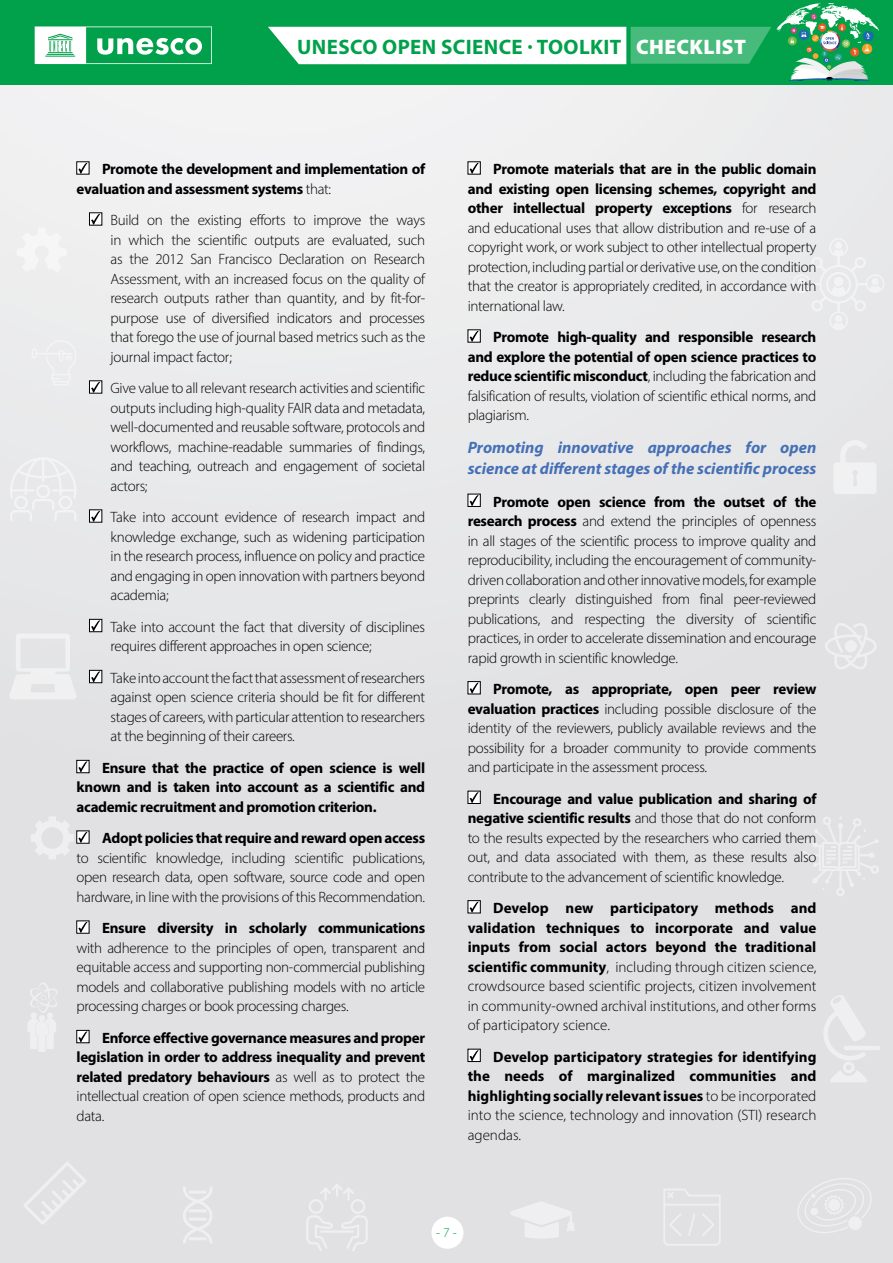
<style>
.page{position:relative;width:893px;height:1263px;background:#fff}
.page>*{position:absolute;margin:0;border:0;box-sizing:border-box;transform-origin:0 0}
.t1{font:700 21px "Myriad Pro";letter-spacing:.02em;color:#00a14a}
.t2{font:italic 700 16.5px/21px "Myriad Pro";color:#4670b6}
.t3{font:300 15px/19.5px "Myriad Pro";letter-spacing:-.02em;color:#000;text-align:justify}
.t4{font:700 15px/19.5px "Myriad Pro";letter-spacing:-.02em;color:#000;text-align:justify}
.t5{font:300 13.5px "Myriad Pro";color:#00a14a}
.s1{font-weight:900;color:#fff}
.s2{font-weight:300}
.s3{font-weight:700}
</style>
<div class="page">
<div style="left:0;top:0;width:893px;height:1263px;background:linear-gradient(to right,#e6e7e9,#e3e4e6)"></div>
<div style="left:0;top:0;width:893px;height:84px;background:#00a14a"></div>
<svg style="left:35px;top:26px;width:177px;height:38px"></svg>
<svg style="left:825px;top:622px;width:52px;height:47px"></svg>
<div style="left:845px;top:640px;width:12px;height:12px;background:#efeff1;border-radius:50%"></div>
<svg style="left:183px;top:1186px;width:30px;height:57px"></svg>
<hr style="left:189px;top:1190px;width:18px;height:3px;background:#fff">
<hr style="left:189px;top:1237px;width:18px;height:3px;background:#fff">
<hr style="left:189px;top:1209px;width:18px;height:3px;background:#fff">
<hr style="left:189px;top:1217px;width:18px;height:3px;background:#fff">
<svg style="left:510px;top:1201px;width:65px;height:37px"></svg>
<svg style="left:9px;top:634px;width:68px;height:65px"></svg>
<svg style="left:794px;top:1178px;width:79px;height:55px;background:#e4e4e6"></svg>
<svg style="left:32px;top:340px;width:45px;height:45px"></svg>
<svg style="left:23px;top:1161px;width:64px;height:64px;background:#e3e3e6"></svg>
<svg style="left:833px;top:440px;width:43px;height:54px"></svg>
<div style="left:28px;top:982px;width:30px;height:70px;background:#e8e8ea"></div>
<svg style="left:663px;top:1188px;width:58px;height:58px;background:#e3e3e6"></svg>
<div style="left:17px;top:227px;width:50px;height:45px;background:#f4f4f4"></div>
<svg style="left:10px;top:457px;width:67px;height:64px"></svg>
<hr style="left:52px;top:489px;width:24px;height:3px;background:#fff">
<hr style="left:10px;top:489px;width:24px;height:3px;background:#fff">
<hr style="left:42px;top:457px;width:2px;height:25px;background:#fff">
<svg style="left:306px;top:1184px;width:62px;height:67px;background:#e4e4e6"></svg>
<svg style="left:792px;top:238px;width:92px;height:92px"></svg>
<div style="left:835px;top:315px;width:7px;height:7px;background:#f2f3f3;border-radius:50%"></div>
<div style="left:835px;top:242px;width:7px;height:7px;background:#f3f3f4;border-radius:50%"></div>
<svg style="left:798px;top:815px;width:81px;height:83px;background:#e3e3e6"></svg>
<hr style="left:844px;top:1046px;width:36px;height:4px;background:#efeff1;border-radius:2px">
<svg style="left:822px;top:994px;width:45px;height:88px"></svg>
<div style="left:431px;top:1217px;width:32px;height:32px;background:#fff;border-radius:50%"></div>
<svg style="left:268px;top:3px;width:611px;height:78px"></svg>
<svg style="left:78px;top:163px;width:10px;height:11px"></svg>
<div style="left:89px;top:213px;width:13px;height:12px;border:1px solid #000"></div>
<svg style="left:91px;top:214px;width:9px;height:11px"></svg>
<div style="left:89px;top:381px;width:13px;height:12px;border:1px solid #000"></div>
<svg style="left:91px;top:382px;width:9px;height:11px"></svg>
<div style="left:89px;top:510px;width:13px;height:12px;border:1px solid #000"></div>
<svg style="left:91px;top:511px;width:9px;height:11px"></svg>
<div style="left:89px;top:619px;width:13px;height:13px;border:1px solid #000"></div>
<svg style="left:91px;top:620px;width:9px;height:11px"></svg>
<div style="left:89px;top:670px;width:13px;height:13px;border:1px solid #000"></div>
<svg style="left:91px;top:671px;width:9px;height:11px"></svg>
<div style="left:77px;top:760px;width:12px;height:13px;border:1px solid #000"></div>
<svg style="left:78px;top:761px;width:10px;height:11px"></svg>
<svg style="left:31px;top:816px;width:57px;height:43px"></svg>
<svg style="left:78px;top:922px;width:10px;height:11px"></svg>
<div style="left:77px;top:1030px;width:12px;height:13px;border:1px solid #000"></div>
<svg style="left:78px;top:1031px;width:10px;height:11px"></svg>
<svg style="left:470px;top:163px;width:9px;height:11px"></svg>
<svg style="left:470px;top:331px;width:9px;height:11px"></svg>
<div style="left:468px;top:494px;width:12px;height:13px;border:1px solid #000"></div>
<svg style="left:470px;top:495px;width:9px;height:11px"></svg>
<div style="left:468px;top:681px;width:12px;height:13px;border:1px solid #000"></div>
<svg style="left:470px;top:683px;width:9px;height:11px"></svg>
<div style="left:468px;top:791px;width:12px;height:13px;border:1px solid #000"></div>
<svg style="left:470px;top:792px;width:9px;height:11px"></svg>
<div style="left:468px;top:900px;width:12px;height:13px;border:1px solid #000"></div>
<svg style="left:470px;top:902px;width:9px;height:11px"></svg>
<div style="left:468px;top:1049px;width:12px;height:13px;border:1px solid #000"></div>
<svg style="left:470px;top:1050px;width:9px;height:11px"></svg>
<h1 class="t1" style="left:297px;top:33px;width:450px">UNESCO OPEN SCIENCE · TOOLKIT <span class="s1">CHECKLIST</span></h1>
<p class="t4" style="left:77px;top:159px;width:350px;text-indent:26px">Promote the development and implementation of evaluation and assessment systems <span class="s2">that:</span></p>
<p class="t3" style="left:111px;top:210px;width:316px">Build on the existing efforts to improve the ways in which the scientific outputs are evaluated, such as the 2012 San Francisco Declaration on Research Assessment, with an increased focus on the quality of research outputs rather than quantity, and by fit-for&shy;purpose use of diversified indicators and processes that forego the use of journal based metrics such as the journal impact factor;</p>
<p class="t3" style="left:111px;top:378px;width:316px">Give value to all relevant research activities and scientific outputs including high-quality FAIR data and metadata, well-documented and reusable software, protocols and workflows, machine-readable summaries of findings, and teaching, outreach and engagement of societal actors;</p>
<p class="t3" style="left:111px;top:507px;width:316px">Take into account evidence of research impact and knowledge exchange, such as widening participation in the research process, influence on policy and practice and engaging in open innovation with partners beyond academia;</p>
<p class="t3" style="left:111px;top:617px;width:316px">Take into account the fact that diversity of disciplines requires different approaches in open science;</p>
<p class="t3" style="left:111px;top:668px;width:316px">Take into account the fact that assessment of researchers against open science criteria should be fit for different stages of careers, with particular attention to researchers at the beginning of their careers.</p>
<p class="t4" style="left:77px;top:758px;width:350px;text-indent:26px">Ensure that the practice of open science is well known and is taken into account as a scientific and academic recruitment and promotion criterion.</p>
<p class="t4" style="left:102px;top:828px;width:325px">Adopt policies that require and reward open access</p>
<p class="t3" style="left:77px;top:848px;width:350px">to scientific knowledge, including scientific publications, open research data, open software, source code and open hardware, in line with the provisions of this Recommendation.</p>
<p class="t4" style="left:102px;top:918px;width:325px">Ensure diversity in scholarly communications</p>
<p class="t3" style="left:77px;top:938px;width:350px">with adherence to the principles of open, transparent and equitable access and supporting non-commercial publishing models and collaborative publishing models with no article processing charges or book processing charges.</p>
<p class="t4" style="left:77px;top:1028px;width:350px;text-indent:26px">Enforce effective governance measures and proper legislation in order to address inequality and prevent related predatory behaviours <span class="s2">as well as to protect the intellectual creation of open science methods, products and data.</span></p>
<p class="t3" style="left:468px;top:159px;width:350px;text-indent:26px"><span class="s3">Promote materials that are in the public domain and existing open licensing schemes, copyright and other intellectual property exceptions</span> for research and educational uses that allow distribution and re-use of a copyright work, or work subject to other intellectual property protection, including partial or derivative use, on the condition that the creator is appropriately credited, in accordance with international law.</p>
<p class="t4" style="left:468px;top:327px;width:350px;text-indent:26px">Promote high-quality and responsible research and explore the potential of open science practices to reduce scientific misconduct<span class="s2">, including the fabrication and falsification of results, violation of scientific ethical norms, and plagiarism.</span></p>
<p class="t2" style="left:468px;top:437px;width:350px">Promoting innovative approaches for open science at different stages of the scientific process</p>
<p class="t3" style="left:468px;top:492px;width:350px;text-indent:26px"><span class="s3">Promote open science from the outset of the research process</span> and extend the principles of openness in all stages of the scientific process to improve quality and reproducibility, including the encouragement of community&shy;driven collaboration and other innovative models, for example preprints clearly distinguished from final peer-reviewed publications, and respecting the diversity of scientific practices, in order to accelerate dissemination and encourage rapid growth in scientific knowledge.</p>
<p class="t3" style="left:468px;top:679px;width:350px;text-indent:26px"><span class="s3">Promote, as appropriate, open peer review evaluation practices</span> including possible disclosure of the identity of the reviewers, publicly available reviews and the possibility for a broader community to provide comments and participate in the assessment process.</p>
<p class="t3" style="left:468px;top:789px;width:350px;text-indent:26px"><span class="s3">Encourage and value publication and sharing of negative scientific results</span> and those that do not conform to the results expected by the researchers who carried them out, and data associated with them, as these results also contribute to the advancement of scientific knowledge.</p>
<p class="t3" style="left:468px;top:898px;width:350px;text-indent:26px"><span class="s3">Develop new participatory methods and validation techniques to incorporate and value inputs from social actors beyond the traditional scientific community</span>, including through citizen science, crowdsource based scientific projects, citizen involvement in community-owned archival institutions, and other forms of participatory science.</p>
<p class="t4" style="left:468px;top:1046px;width:350px;text-indent:26px">Develop participatory strategies for identifying the needs of marginalized communities and highlighting socially relevant issues <span class="s2">to be incorporated into the science, technology and innovation (STI) research agendas.</span></p>
<p class="t5" style="left:436px;top:1224px;width:22px">- 7 -</p>
</div>
